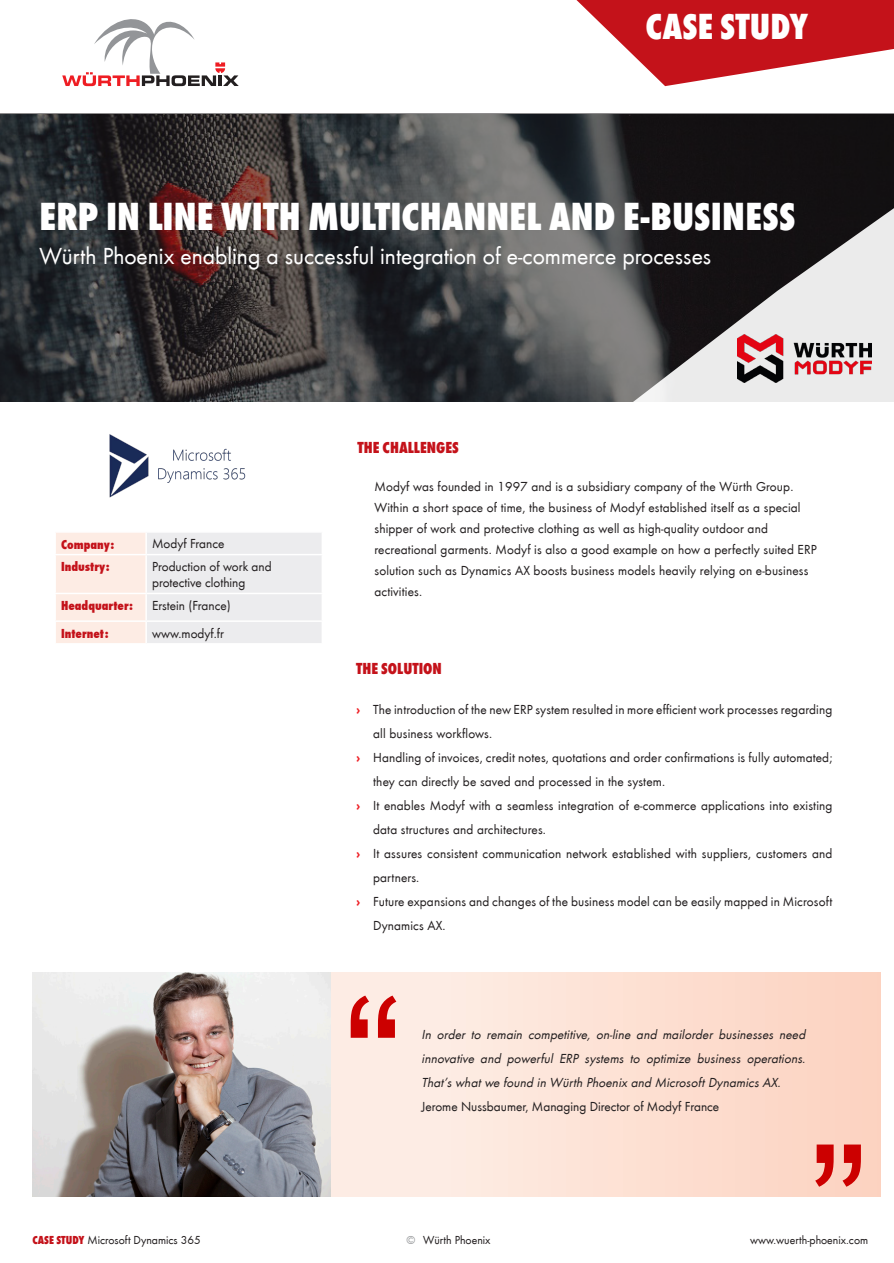
<style>
.page{position:relative;width:894px;height:1263px;background:#fff}
.page>*{position:absolute;margin:0;border:0;box-sizing:border-box;transform-origin:0 0}
.t1{font:180px "Arial";color:#c00}
._01_Headline_24_pt{font:800 condensed 40.5px "Wuerth";letter-spacing:.005em;color:#fff}
.t2{font:800 condensed 37.5px "Wuerth";color:#fff}
._02_Subhedline_15_pt{font:24px "Wuerth";color:#fff}
._03_grundtext_block{font:800 condensed 16.5px "Wuerth";color:#c4121a}
._03_grundtext_block-2{font:13.5px/24px "Wuerth";letter-spacing:.01em;color:#231f20}
._03_grundtext_block-3{font:italic 13.5px/24px "Wuerth";color:#231f20}
._03_grundtext_block-4{font:800 condensed 13.5px "Wuerth";color:#c4121a}
.t3{font:12px "Wuerth";color:#231f20}
.s1{font-weight:700;color:#ee1d23}
.s2{font-style:normal}
.s3{font-weight:800;font-stretch:condensed;color:#c4121a}
.s4{color:#9a9c9e}
</style>
<div class="page">
<svg style="left:0;top:113px;width:893px;height:289px;background:#3b393b"></svg>
<div style="left:330px;top:972px;width:550px;height:224px;background:linear-gradient(to right,#fdf0ea,#fcd3c1)"></div>
<svg style="left:56px;top:533px;width:265px;height:110px;background:#f1ecea"></svg>
<hr style="left:145px;top:532px;width:2px;height:22px;background:#fff">
<hr style="left:54px;top:554px;width:92px;height:1px;background:#fff">
<hr style="left:146px;top:554px;width:177px;height:1px;background:#fff">
<hr style="left:145px;top:555px;width:2px;height:37px;background:#fff">
<hr style="left:54px;top:592px;width:92px;height:2px;background:#fff">
<hr style="left:146px;top:592px;width:177px;height:2px;background:#fff">
<hr style="left:145px;top:594px;width:2px;height:26px;background:#fff">
<hr style="left:54px;top:620px;width:92px;height:2px;background:#fff">
<hr style="left:146px;top:620px;width:177px;height:2px;background:#fff">
<hr style="left:145px;top:622px;width:2px;height:21px;background:#fff">
<img style="left:109px;top:434px;width:137px;height:64px">
<img style="left:32px;top:972px;width:298px;height:224px">
<svg style="left:576px;top:0;width:317px;height:86px"></svg>
<svg style="left:62px;top:19px;width:177px;height:67px"></svg>
<svg style="left:621px;top:198px;width:272px;height:204px;background:#717071"></svg>
<img style="left:737px;top:335px;width:133px;height:48px">
<p class="t2" style="left:645px;top:0;width:164px">CASE STUDY</p>
<p class="_01_Headline_24_pt" style="left:39px;top:188px;width:757px">ERP IN LINE WITH MULTICHANNEL AND E-BUSINESS</p>
<p class="_02_Subhedline_15_pt" style="left:39px;top:239px;width:673px">Würth Phoenix enabling a successful integration of e-commerce processes</p>
<p class="_03_grundtext_block-4" style="left:61px;top:534px;width:55px">Company:</p>
<p class="_03_grundtext_block-2" style="left:152px;top:531px;width:74px">Modyf France</p>
<p class="_03_grundtext_block-4" style="left:61px;top:557px;width:50px">Industry:</p>
<p class="_03_grundtext_block-2" style="left:152px;top:554px;width:121px">Production of work and</p>
<p class="_03_grundtext_block-2" style="left:152px;top:570px;width:95px">protective clothing</p>
<p class="_03_grundtext_block-4" style="left:61px;top:596px;width:74px">Headquarter:</p>
<p class="_03_grundtext_block-2" style="left:152px;top:592px;width:80px">Erstein (France)</p>
<p class="_03_grundtext_block-4" style="left:61px;top:624px;width:49px">Internet:</p>
<p class="_03_grundtext_block-2" style="left:152px;top:620px;width:73px">www.modyf.fr</p>
<p class="_03_grundtext_block" style="left:357px;top:436px;width:103px">THE CHALLENGES</p>
<p class="_03_grundtext_block-2" style="left:374px;top:473px;width:420px">Modyf was founded in 1997 and is a subsidiary company of the Würth Group.</p>
<p class="_03_grundtext_block-2" style="left:374px;top:496px;width:443px;line-height:21px">Within a short space of time, the business of Modyf established itself as a special shipper of work and protective clothing as well as high-quality outdoor and recreational garments. Modyf is also a good example on how a perfectly suited ERP solution such as Dynamics AX boosts business models heavily relying on e-business activities.</p>
<p class="_03_grundtext_block" style="left:356px;top:656px;width:87px">THE SOLUTION</p>
<p class="_03_grundtext_block-2" style="left:373px;top:697px;width:460px;text-indent:-17px"><span class="s1">›</span> The introduction of the new ERP system resulted in more efficient work processes regarding all business workflows.</p>
<p class="_03_grundtext_block-2" style="left:373px;top:745px;width:460px;text-indent:-17px"><span class="s1">›</span> Handling of invoices, credit notes, quotations and order confirmations is fully automated; they can directly be saved and processed in the system.</p>
<p class="_03_grundtext_block-2" style="left:373px;top:793px;width:460px;text-indent:-17px"><span class="s1">›</span> It enables Modyf with a seamless integration of e-commerce applications into existing data structures and architectures.</p>
<p class="_03_grundtext_block-2" style="left:373px;top:841px;width:460px;text-indent:-17px"><span class="s1">›</span> It assures consistent communication network established with suppliers, customers and partners.</p>
<p class="_03_grundtext_block-2" style="left:373px;top:889px;width:460px;text-indent:-17px"><span class="s1">›</span> Future expansions and changes of the business model can be easily mapped in Microsoft<br>Dynamics AX.</p>
<p class="t1" style="left:343px;top:939px;width:61px">“</p>
<p class="_03_grundtext_block-3" style="left:421px;top:1022px;width:388px">In order to remain competitive, on-line and mailorder businesses need innovative and powerful ERP systems to optimize business operations.<br>That’swhatwe found in Würth Phoenix and MicrosoftDynamicsAX.<br><span class="s2">Jerome Nussbaumer, Managing Director of Modyf France</span></p>
<p class="t1" style="left:867px;top:1242px;width:61px;rotate:-180deg">“</p>
<p class="t3" style="left:32px;top:1232px;width:170px"><span class="s3">CASE STUDY</span> Microsoft Dynamics 365</p>
<p class="t3" style="left:406px;top:1232px;width:86px"><span class="s4">©</span> Würth Phoenix</p>
<p class="t3" style="left:749px;top:1232px;width:119px">www.wuerth-phoenix.com</p>
</div>
